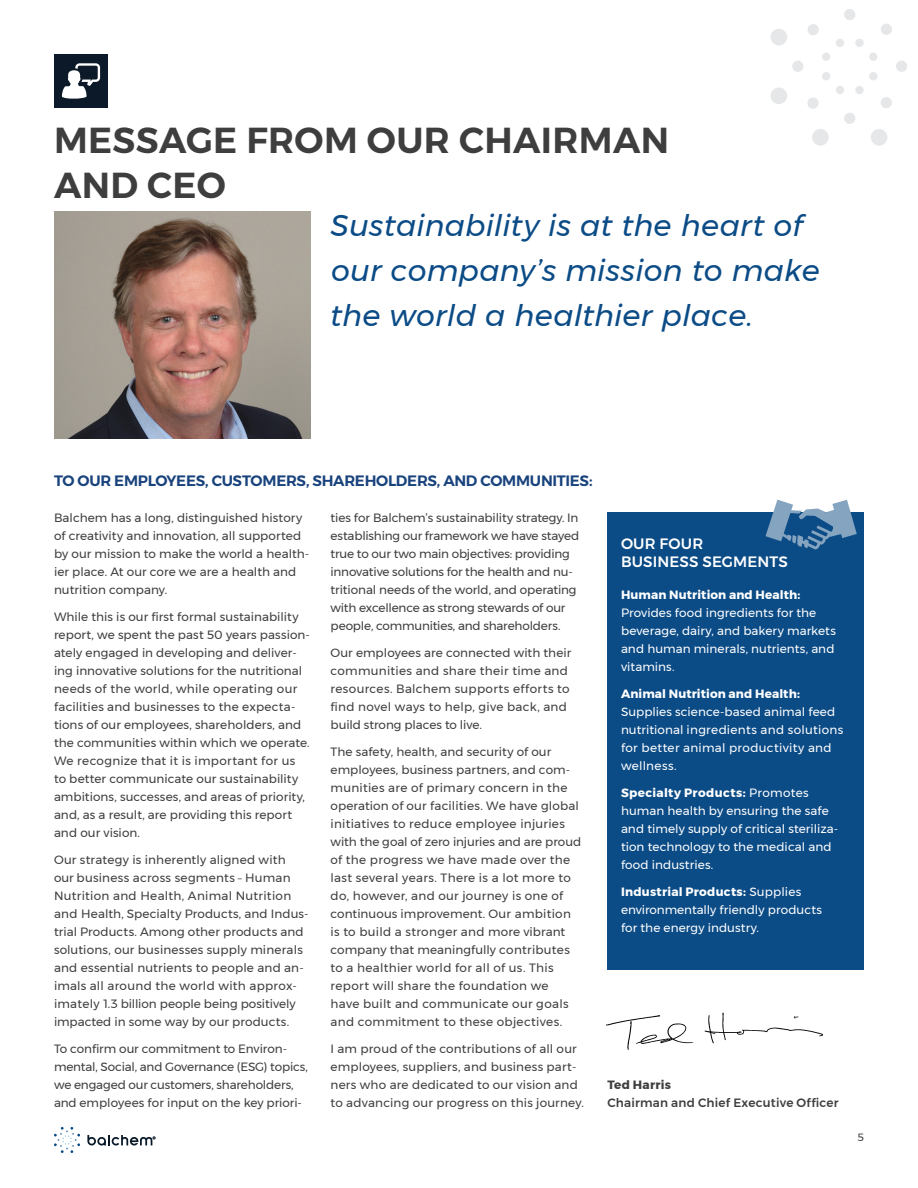
<style>
.page{position:relative;width:918px;height:1188px;background:#fff}
.page>*{position:absolute;margin:0;border:0;box-sizing:border-box;transform-origin:0 0}
.Page_Header{font:600 36px/45px "Montserrat";letter-spacing:.01em;color:#3e3e3f}
.Pull_Quote{font:italic 30px/45px "Montserrat";letter-spacing:.005em;color:#0b4b86}
.Body_Section_Title{font:600 15px "Montserrat";letter-spacing:-.02em;color:#19437d}
.Body_Section_Title-2{font:500 15px/18px "Montserrat";letter-spacing:.01em;color:#fff}
.t1{font:12px/18px "Montserrat";letter-spacing:.01em;color:#3e3e3f}
.t2{font:12px/18px "Montserrat";letter-spacing:.005em;color:#fff}
.t3{font:12px/18px "Montserrat";letter-spacing:-.015em;color:#3e3e3f}
.t4{font:12px/18px "Montserrat";letter-spacing:-.01em;color:#3e3e3f}
.Body_Sub-Section_Tit{font:500 12px/18px "Montserrat";letter-spacing:.015em;color:#3e3e3f}
.t5{font:10.5px "Montserrat";color:#3e3e3f}
.s1{font-size:10.5px}
.s2{font-weight:700}
</style>
<div class="page">
<svg style="left:844px;top:9px;width:11px;height:11px"></svg>
<svg style="left:881px;top:24px;width:11px;height:11px"></svg>
<svg style="left:896px;top:61px;width:11px;height:11px"></svg>
<svg style="left:844px;top:113px;width:11px;height:11px"></svg>
<svg style="left:807px;top:97px;width:12px;height:12px"></svg>
<svg style="left:792px;top:61px;width:12px;height:11px"></svg>
<svg style="left:808px;top:24px;width:11px;height:11px"></svg>
<svg style="left:881px;top:97px;width:11px;height:11px"></svg>
<div style="left:869px;top:53px;width:8px;height:8px;background:#e6e7e9;border-radius:50%"></div>
<div style="left:869px;top:72px;width:8px;height:8px;background:#e6e7e9;border-radius:50%"></div>
<div style="left:855px;top:86px;width:9px;height:8px;background:#e6e7e9;border-radius:50%"></div>
<div style="left:836px;top:86px;width:8px;height:8px;background:#e6e7e9;border-radius:50%"></div>
<div style="left:822px;top:72px;width:8px;height:8px;background:#e6e7e9;border-radius:50%"></div>
<div style="left:822px;top:53px;width:8px;height:8px;background:#e6e7e9;border-radius:50%"></div>
<div style="left:836px;top:39px;width:8px;height:8px;background:#e6e7e9;border-radius:50%"></div>
<div style="left:855px;top:39px;width:9px;height:8px;background:#e6e7e9;border-radius:50%"></div>
<div style="left:871px;top:129px;width:16px;height:17px;background:#e6e7e9;border-radius:50%"></div>
<div style="left:812px;top:129px;width:17px;height:17px;background:#e6e7e9;border-radius:50%"></div>
<div style="left:771px;top:88px;width:16px;height:16px;background:#e6e7e9;border-radius:50%"></div>
<div style="left:771px;top:29px;width:16px;height:16px;background:#e6e7e9;border-radius:50%"></div>
<svg style="left:54px;top:1127px;width:26px;height:26px"></svg>
<svg style="left:87px;top:1135px;width:68px;height:11px"></svg>
<img style="left:54px;top:212px;width:256px;height:226px">
<div style="left:54px;top:54px;width:54px;height:54px;background:#0c1928"></div>
<svg style="left:62px;top:63px;width:38px;height:36px"></svg>
<div style="left:608px;top:513px;width:256px;height:457px;background:#0b4b86"></div>
<svg style="left:765px;top:500px;width:92px;height:49px"></svg>
<img style="left:606px;top:1013px;width:217px;height:37px">
<p class="Page_Header" style="left:54px;top:118px;width:617px">MESSAGE FROM OUR CHAIRMAN<br>AND CEO</p>
<p class="Pull_Quote" style="left:330px;top:203px;width:491px">Sustainability is at the heart of our company’s mission to make the world a healthier place.</p>
<p class="Body_Section_Title" style="left:54px;top:469px;width:540px">TO OUR EMPLOYEES, CUSTOMERS, SHAREHOLDERS, AND COMMUNITIES:</p>
<p class="t1" style="left:54px;top:509px;width:257px">Balchem has a long, distinguished history of creativity and innovation, all supported by our mission to make the world a health&shy;ier place. At our core we are a health and nutrition company.</p>
<p class="t1" style="left:54px;top:608px;width:257px">While this is our first formal sustainability report, we spent the past 50 years passion&shy;ately engaged in developing and deliver&shy;ing innovative solutions for the nutritional needs of the world, while operating our facilities and businesses to the expecta&shy;tions of our employees, shareholders, and the communities within which we operate.<br>We recognize that it is important for us to better communicate our sustainability ambitions, successes, and areas of priority, and, as a result, are providing this report and our vision.</p>
<p class="t1" style="left:54px;top:851px;width:256px">Our strategy is inherently aligned with<br>our business across segments <span class="s1">–</span> Human Nutrition and Health, Animal Nutrition and Health, Specialty Products, and Indus&shy;trial Products. Among other products and solutions, our businesses supply minerals and essential nutrients to people and an&shy;imals all around the world with approx&shy;imately 1.3 billion people being positively impacted in some way by our products.</p>
<p class="t4" style="left:54px;top:1040px;width:255px">To confirm our commitment to Environ&shy;mental, Social, and Governance (ESG) topics, we engaged our customers, shareholders, and employees for input on the key priori-</p>
<p class="t3" style="left:331px;top:509px;width:250px">ties for Balchem’s sustainability strategy. In establishing our framework we have stayed true to our two main objectives: providing innovative solutions for the health and nu&shy;tritional needs of the world, and operating with excellence as strong stewards of our people, communities, and shareholders.</p>
<p class="t1" style="left:331px;top:644px;width:242px">Our employees are connected with their communities and share their time and resources. Balchem supports efforts to find novel ways to help, give back, and build strong places to live.</p>
<p class="t1" style="left:331px;top:743px;width:252px">The safety, health, and security of our employees, business partners, and com&shy;munities are of primary concern in the operation of our facilities. We have global initiatives to reduce employee injuries with the goal of zero injuries and are proud of the progress we have made over the last several years. There is a lot more to do, however, and our journey is one of continuous improvement. Our ambition is to build a stronger and more vibrant company that meaningfully contributes to a healthier world for all of us. This report will share the foundation we<br>have built and communicate our goals and commitment to these objectives.</p>
<p class="t1" style="left:331px;top:1040px;width:255px">I am proud of the contributions of all our employees, suppliers, and business part&shy;ners who are dedicated to our vision and to advancing our progress on this journey.</p>
<p class="Body_Section_Title-2" style="left:621px;top:535px;width:168px">OUR FOUR<br>BUSINESS SEGMENTS</p>
<p class="t2" style="left:621px;top:585px;width:216px"><span class="s2">Human Nutrition and Health:<br></span>Provides food ingredients for the beverage, dairy, and bakery markets and human minerals, nutrients, and vitamins.</p>
<p class="t2" style="left:621px;top:684px;width:224px"><span class="s2">Animal Nutrition and Health:<br></span>Supplies science-based animal feed nutritional ingredients and solutions for better animal productivity and wellness.</p>
<p class="t2" style="left:621px;top:783px;width:219px"><span class="s2">Specialty Products:</span> Promotes human health by ensuring the safe and timely supply of critical steriliza&shy;tion technology to the medical and food industries.</p>
<p class="t2" style="left:621px;top:882px;width:202px"><span class="s2">Industrial Products:</span> Supplies environmentally friendly products for the energy industry.</p>
<p class="Body_Sub-Section_Tit" style="left:608px;top:1076px;width:233px"><span class="s2">Ted Harris<br></span>Chairman and Chief Executive Officer</p>
<p class="t5" style="left:858px;top:1129px;width:8px">5</p>
</div>
